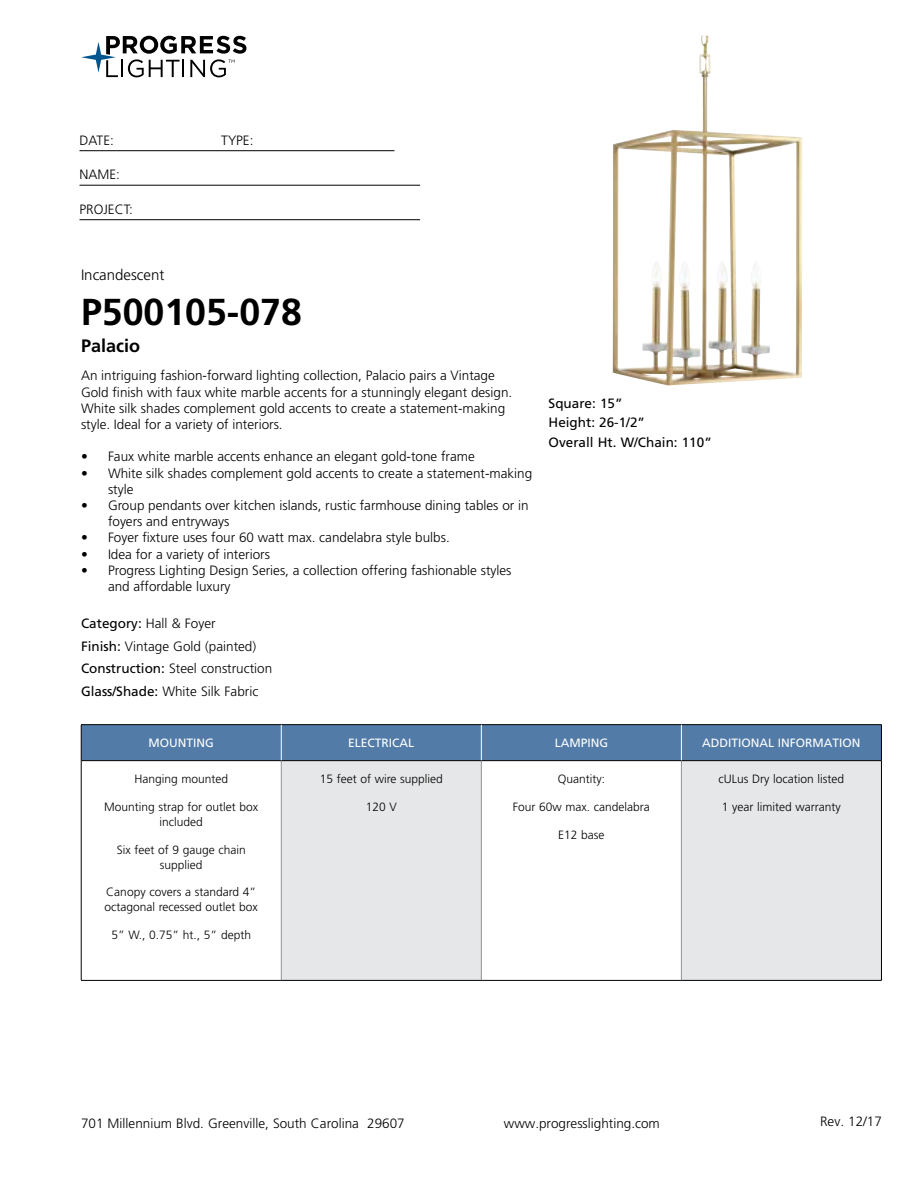
<style>
.page{position:relative;width:918px;height:1188px;background:#fff}
.page>*{position:absolute;margin:0;border:0;box-sizing:border-box;transform-origin:0 0}
.t1{font:700 37.5px "Frutiger LT Std";color:#000}
.t2{font:700 18px "Frutiger LT Std";color:#000}
.t3{font:300 15px "Frutiger LT Std";color:#000}
.t4{font:300 13.5px/16.2px "Frutiger LT Std";color:#000}
.t5{font:13.5px/19.5px "Frutiger LT Std";color:#000}
.t6{font:300 12px/15px "Frutiger LT Std";color:#000;text-align:center}
.t7{font:12px "Frutiger LT Std";color:#fff}
.s1{font-weight:400}
</style>
<div class="page">
<svg style="left:81px;top:36px;width:165px;height:41px"></svg>
<hr style="left:80px;top:150px;width:314px;height:1px;background:#000">
<hr style="left:80px;top:185px;width:340px;height:1px;background:#000">
<hr style="left:80px;top:219px;width:340px;height:1px;background:#000">
<div style="left:82px;top:725px;width:799px;height:35px;background:#527ba8"></div>
<div style="left:281px;top:761px;width:200px;height:219px;background:#e6e7e8"></div>
<div style="left:681px;top:761px;width:200px;height:219px;background:#e6e7e8"></div>
<hr style="left:281px;top:761px;width:1px;height:219px;background:#939598">
<hr style="left:481px;top:761px;width:1px;height:219px;background:#939598">
<hr style="left:681px;top:761px;width:1px;height:219px;background:#939598">
<hr style="left:81px;top:760px;width:200px;height:1px;background:#000">
<hr style="left:281px;top:760px;width:200px;height:1px;background:#000">
<hr style="left:481px;top:760px;width:200px;height:1px;background:#000">
<hr style="left:681px;top:760px;width:200px;height:1px;background:#000">
<hr style="left:81px;top:980px;width:200px;height:1px;background:#000">
<hr style="left:281px;top:980px;width:200px;height:1px;background:#000">
<hr style="left:481px;top:980px;width:200px;height:1px;background:#000">
<hr style="left:681px;top:980px;width:201px;height:1px;background:#000">
<hr style="left:81px;top:724px;width:200px;height:1px;background:#000">
<hr style="left:81px;top:725px;width:1px;height:36px;background:#000">
<hr style="left:281px;top:724px;width:200px;height:1px;background:#000">
<hr style="left:481px;top:724px;width:200px;height:1px;background:#000">
<hr style="left:681px;top:724px;width:201px;height:1px;background:#000">
<hr style="left:881px;top:725px;width:1px;height:36px;background:#000">
<hr style="left:81px;top:761px;width:1px;height:219px;background:#000">
<hr style="left:881px;top:761px;width:1px;height:219px;background:#000">
<hr style="left:281px;top:725px;width:1px;height:35px;background:#fff">
<hr style="left:681px;top:725px;width:1px;height:35px;background:#fff">
<hr style="left:481px;top:725px;width:1px;height:35px;background:#fff">
<img style="left:613px;top:36px;width:189px;height:349px">
<p class="t4" style="left:80px;top:132px;width:36px">DATE:</p>
<p class="t4" style="left:221px;top:132px;width:34px">TYPE:</p>
<p class="t4" style="left:80px;top:167px;width:42px">NAME:</p>
<p class="t4" style="left:80px;top:201px;width:55px">PROJECT:</p>
<p class="t3" style="left:81px;top:266px;width:85px">Incandescent</p>
<h1 class="t1" style="left:81px;top:290px;width:222px">P500105-078</h1>
<h2 class="t2" style="left:81px;top:335px;width:61px">Palacio</h2>
<p class="t4" style="left:81px;top:368px;width:433px">An intriguing fashion-forward lighting collection, Palacio pairs a Vintage Gold finish with faux white marble accents for a stunningly elegant design.<br>White silk shades complement gold accents to create a statement-making style. Ideal for a variety of interiors.</p>
<p class="t4" style="left:81px;top:449px;width:395px">• Faux white marble accents enhance an elegant gold-tone frame</p>
<p class="t4" style="left:108px;top:465px;width:426px;text-indent:-27px">• White silk shades complement gold accents to create a statement-making style</p>
<p class="t4" style="left:108px;top:497px;width:422px;text-indent:-27px">• Group pendants over kitchen islands, rustic farmhouse dining tables or in foyers and entryways</p>
<p class="t4" style="left:81px;top:530px;width:370px">• Foyer fixture uses four 60 watt max. candelabra style bulbs.</p>
<p class="t4" style="left:81px;top:546px;width:190px">• Idea for a variety of interiors</p>
<p class="t4" style="left:108px;top:562px;width:405px;text-indent:-27px">• Progress Lighting Design Series, a collection offering fashionable styles and affordable luxury</p>
<p class="t4" style="left:81px;top:613px;width:193px;line-height:22.5px"><span class="s1">Category:</span> Hall &amp; Foyer<br><span class="s1">Finish:</span> Vintage Gold (painted)<br><span class="s1">Construction:</span> Steel construction<br><span class="s1">Glass/Shade:</span> White Silk Fabric</p>
<p class="t5" style="left:549px;top:393px;width:165px">Square: 15”<br>Height: 26-1/2”<br>Overall Ht. W/Chain: 110”</p>
<p class="t7" style="left:149px;top:736px;width:67px">MOUNTING</p>
<p class="t7" style="left:348px;top:736px;width:68px">ELECTRICAL</p>
<p class="t7" style="left:555px;top:736px;width:55px">LAMPING</p>
<p class="t7" style="left:702px;top:736px;width:160px">ADDITIONAL INFORMATION</p>
<p class="t6" style="left:134px;top:772px;width:95px">Hanging mounted</p>
<p class="t6" style="left:104px;top:799px;width:156px">Mounting strap for outlet box included</p>
<p class="t6" style="left:117px;top:842px;width:131px">Six feet of 9 gauge chain supplied</p>
<p class="t6" style="left:105px;top:885px;width:155px;text-align:left">Canopy covers a standard 4” octagonal recessed outlet box</p>
<p class="t6" style="left:111px;top:928px;width:141px">5” W., 0.75” ht., 5” depth</p>
<p class="t6" style="left:320px;top:772px;width:125px">15 feet of wire supplied</p>
<p class="t6" style="left:366px;top:799px;width:33px">120 V</p>
<p class="t6" style="left:719px;top:772px;width:127px">cULus Dry location listed</p>
<p class="t6" style="left:722px;top:799px;width:120px">1 year limited warranty</p>
<p class="t6" style="left:558px;top:772px;width:49px">Quantity:</p>
<p class="t6" style="left:513px;top:799px;width:139px">Four 60w max. candelabra</p>
<p class="t6" style="left:558px;top:827px;width:48px">E12 base</p>
<p class="t4" style="left:81px;top:1115px;width:325px">701 Millennium Blvd. Greenville, South Carolina 29607</p>
<p class="t4" style="left:504px;top:1115px;width:158px">www.progresslighting.com</p>
<p class="t4" style="left:820px;top:1114px;width:63px">Rev. 12/17</p>
</div>
